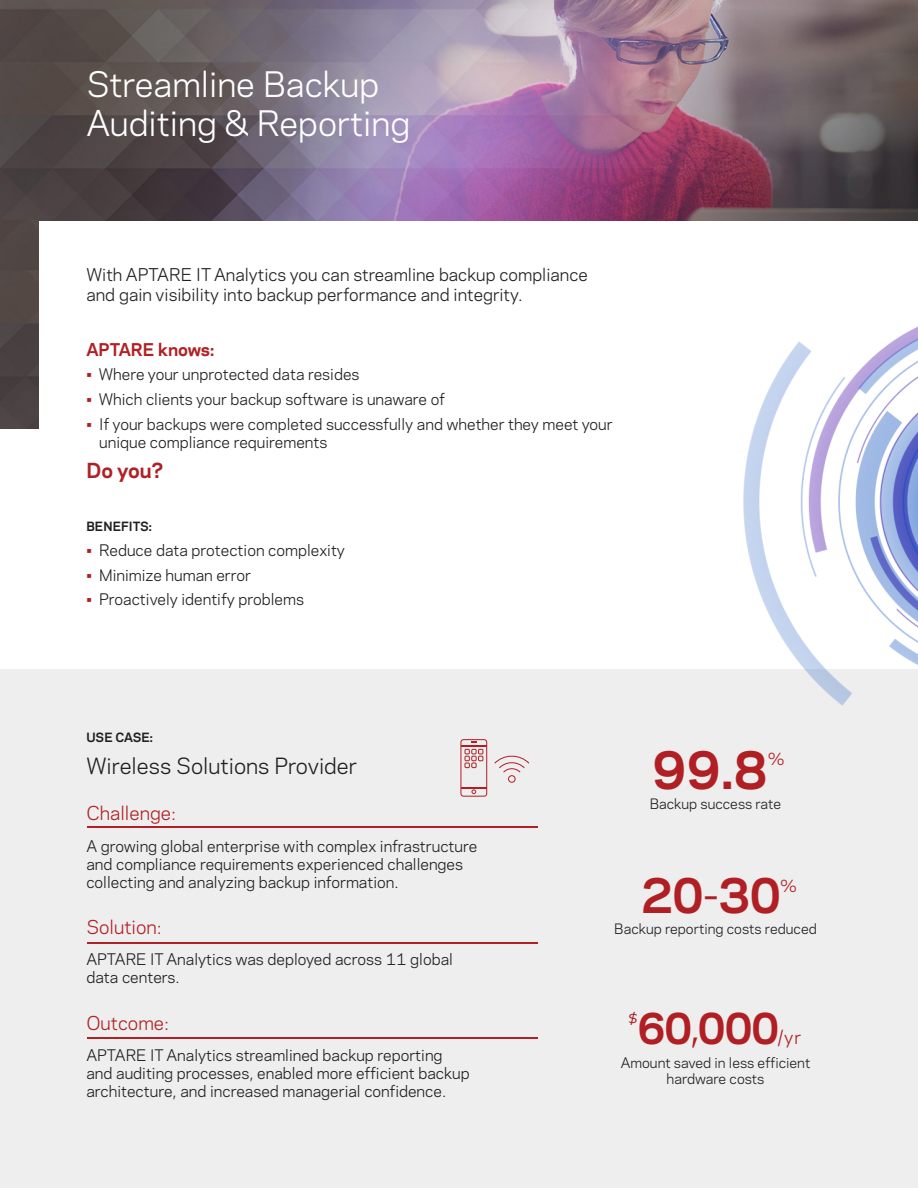
<style>
.page{position:relative;width:918px;height:1188px;background:#fff}
.page>*{position:absolute;margin:0;border:0;box-sizing:border-box;transform-origin:0 0}
.t1{font:700 49.2px "Polaris";color:#b01f23}
.t2{font:700 45.45px "Polaris";color:#b01f23}
.t3{font:700 40.65px "Polaris";color:#b01f23}
.t4{font:33px/39.6px "Polaris";color:#fff}
.t5{font:21px "Polaris";color:#231f20}
.t6{font:700 19.5px "Polaris";color:#b12024}
.t7{font:18px "Polaris";color:#b12024}
.t8{font:17.25px "Polaris";color:#b01f23}
.t9{font:16.5px/19.8px "Polaris";color:#231f20}
.t10{font:700 16.5px "Polaris";color:#b12024}
.t11{font:16.05px "Polaris";color:#b01f23}
.t12{font:15px/18px "Polaris";color:#231f20}
.t13{font:13.5px/16.2px "Polaris";color:#231f20;text-align:center}
.t14{font:700 12px "Polaris";color:#231f20}
.s1{color:#b01f23}
.s2{font-weight:400}
</style>
<div class="page">
<div style="left:0;top:670px;width:918px;height:518px;background:#eee"></div>
<img style="left:0;top:0;width:918px;height:220px">
<div style="left:0;top:220px;width:39px;height:209px;background:#4f4543"></div>
<img style="left:727px;top:326px;width:191px;height:380px">
<hr style="left:87px;top:827px;width:450px;height:1px;background:#b12024">
<hr style="left:87px;top:943px;width:450px;height:1px;background:#b12024">
<hr style="left:87px;top:1037px;width:450px;height:2px;background:#b12024">
<svg style="left:460px;top:739px;width:27px;height:58px"></svg>
<svg style="left:494px;top:755px;width:35px;height:28px"></svg>
<p class="t4" style="left:86px;top:62px;width:325px">Streamline Backup<br>Auditing &amp; Reporting</p>
<p class="t9" style="left:86px;top:264px;width:503px">With APTARE IT Analytics you can streamline backup compliance and gain visibility into backup performance and integrity.</p>
<p class="t10" style="left:86px;top:337px;width:129px">APTARE knows:</p>
<p class="t12" style="left:86px;top:365px;width:275px"><span class="s1">•</span> Where your unprotected data resides</p>
<p class="t12" style="left:86px;top:389px;width:360px"><span class="s1">•</span> Which clients your backup software is unaware of</p>
<p class="t12" style="left:99px;top:414px;width:515px;text-indent:-13px"><span class="s1">•</span> If your backups were completed successfully and whether they meet your unique compliance requirements</p>
<p class="t6" style="left:86px;top:456px;width:79px">Do you?</p>
<p class="t14" style="left:86px;top:517px;width:67px">BENEFITS:</p>
<p class="t12" style="left:86px;top:540px;width:260px"><span class="s1">•</span> Reduce data protection complexity</p>
<p class="t12" style="left:86px;top:565px;width:166px"><span class="s1">•</span> Minimize human error</p>
<p class="t12" style="left:86px;top:590px;width:219px"><span class="s1">•</span> Proactively identify problems</p>
<p class="t14" style="left:86px;top:728px;width:68px">USE CASE:</p>
<p class="t5" style="left:86px;top:750px;width:272px">Wireless Solutions Provider</p>
<p class="t7" style="left:86px;top:800px;width:91px">Challenge:</p>
<p class="t12" style="left:86px;top:836px;width:392px">A growing global enterprise with complex infrastructure and compliance requirements experienced challenges collecting and analyzing backup information.</p>
<p class="t7" style="left:86px;top:914px;width:77px">Solution:</p>
<p class="t12" style="left:86px;top:950px;width:368px">APTARE IT Analytics was deployed across 11 global data centers.</p>
<p class="t7" style="left:86px;top:1009px;width:84px">Outcome:</p>
<p class="t12" style="left:86px;top:1046px;width:385px">APTARE IT Analytics streamlined backup reporting and auditing processes, enabled more efficient backup architecture, and increased managerial confidence.</p>
<p class="t1" style="left:652px;top:733px;width:117px">99.8</p>
<p class="t11" style="left:768px;top:747px;width:18px">%</p>
<p class="t13" style="left:650px;top:795px;width:133px">Backup success rate</p>
<p class="t2" style="left:641px;top:861px;width:142px">20<span class="s2">-</span>30</p>
<p class="t11" style="left:780px;top:873px;width:18px">%</p>
<p class="t13" style="left:614px;top:920px;width:204px">Backup reporting costs reduced</p>
<p class="t8" style="left:628px;top:1005px;width:11px">$</p>
<p class="t3" style="left:637px;top:998px;width:144px">60<span class="s2">,</span>000</p>
<p class="t8" style="left:778px;top:1024px;width:25px">/yr</p>
<p class="t13" style="left:621px;top:1054px;width:191px">Amount saved in less efficient hardware costs</p>
</div>
